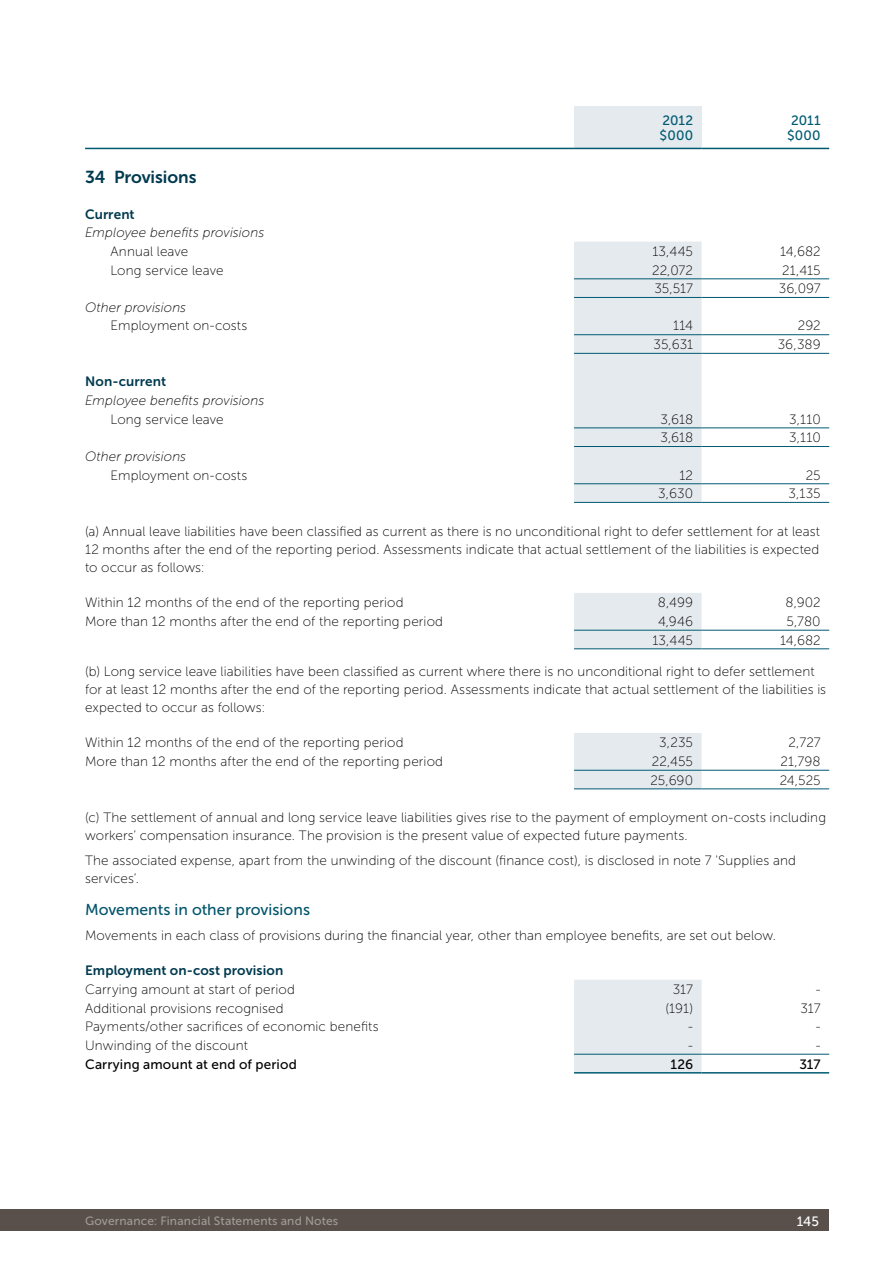
<style>
.page{position:relative;width:893px;height:1263px;background:#fff}
.page>*{position:absolute;margin:0;border:0;box-sizing:border-box;transform-origin:0 0}
.t1{font:17.25px "Museo Sans 700";color:#003a4f}
.t2{font:15.75px "Museo Sans 500";letter-spacing:.005em;color:#00546b}
.t3{font:13.5px/18px "Museo Sans 100";letter-spacing:.01em;color:#000}
.t4{font:italic 13.5px "Museo Sans 100";letter-spacing:.005em;color:#000}
.t5{font:13.5px "Museo Sans 700";letter-spacing:.01em;color:#003a4f}
.t6{font:13.5px "Museo Sans 500";letter-spacing:.01em;color:#000}
.t7{font:13.5px/15px "Museo Sans 500";letter-spacing:.015em;color:#005b72}
.t8{font:13.5px "Museo Sans 500";color:#fff}
.t9{font:12px "Museo Sans 500";letter-spacing:.015em;color:#a09995}
</style>
<div class="page">
<div style="left:0;top:1210px;width:829px;height:21px;background:#59504b"></div>
<div style="left:574px;top:242px;width:128px;height:260px;background:#e5eaee"></div>
<hr style="left:574px;top:297px;width:128px;height:1px;background:#005b72">
<hr style="left:574px;top:502px;width:128px;height:1px;background:#005b72">
<hr style="left:702px;top:502px;width:127px;height:1px;background:#005b72">
<hr style="left:574px;top:446px;width:128px;height:1px;background:#005b72">
<hr style="left:702px;top:446px;width:127px;height:1px;background:#005b72">
<hr style="left:702px;top:297px;width:127px;height:1px;background:#005b72">
<hr style="left:574px;top:353px;width:128px;height:1px;background:#005b72">
<hr style="left:702px;top:353px;width:127px;height:1px;background:#005b72">
<hr style="left:702px;top:278px;width:127px;height:1px;background:#005b72">
<hr style="left:702px;top:334px;width:127px;height:1px;background:#005b72">
<hr style="left:702px;top:427px;width:127px;height:1px;background:#005b72">
<hr style="left:702px;top:483px;width:127px;height:1px;background:#005b72">
<hr style="left:574px;top:278px;width:128px;height:1px;background:#005b72">
<hr style="left:574px;top:334px;width:128px;height:1px;background:#005b72">
<hr style="left:574px;top:427px;width:128px;height:1px;background:#005b72">
<hr style="left:574px;top:483px;width:128px;height:1px;background:#005b72">
<div style="left:574px;top:593px;width:128px;height:55px;background:#e5eaee"></div>
<hr style="left:574px;top:648px;width:128px;height:1px;background:#005b72">
<hr style="left:702px;top:648px;width:127px;height:1px;background:#005b72">
<hr style="left:702px;top:630px;width:127px;height:1px;background:#005b72">
<hr style="left:574px;top:630px;width:128px;height:1px;background:#005b72">
<div style="left:574px;top:733px;width:128px;height:55px;background:#e5eaee"></div>
<hr style="left:574px;top:788px;width:128px;height:1px;background:#005b72">
<hr style="left:702px;top:788px;width:127px;height:1px;background:#005b72">
<hr style="left:702px;top:770px;width:127px;height:1px;background:#005b72">
<hr style="left:574px;top:770px;width:128px;height:1px;background:#005b72">
<div style="left:574px;top:980px;width:128px;height:92px;background:#e5eaee"></div>
<hr style="left:574px;top:1072px;width:128px;height:1px;background:#005b72">
<hr style="left:702px;top:1072px;width:127px;height:1px;background:#005b72">
<hr style="left:702px;top:1054px;width:127px;height:1px;background:#005b72">
<hr style="left:574px;top:1054px;width:128px;height:1px;background:#005b72">
<div style="left:574px;top:106px;width:128px;height:42px;background:#e5eaee"></div>
<hr style="left:85px;top:148px;width:489px;height:1px;background:#005b72">
<hr style="left:574px;top:148px;width:128px;height:1px;background:#005b72">
<hr style="left:702px;top:148px;width:127px;height:1px;background:#005b72">
<p class="t7" style="left:660px;top:113px;width:35px">2012 $000</p>
<p class="t7" style="left:787px;top:113px;width:35px">2011 $000</p>
<p class="t1" style="left:85px;top:167px;width:113px">34 Provisions</p>
<p class="t5" style="left:85px;top:206px;width:51px">Current</p>
<p class="t4" style="left:85px;top:225px;width:181px">Employee benefits provisions</p>
<p class="t3" style="left:111px;top:242px;width:79px">Annual leave</p>
<p class="t3" style="left:652px;top:242px;width:42px">13,445</p>
<p class="t3" style="left:780px;top:242px;width:42px">14,682</p>
<p class="t3" style="left:111px;top:261px;width:114px">Long service leave</p>
<p class="t3" style="left:652px;top:261px;width:43px">22,072</p>
<p class="t3" style="left:782px;top:261px;width:40px">21,415</p>
<p class="t3" style="left:654px;top:280px;width:40px">35,517</p>
<p class="t3" style="left:779px;top:280px;width:43px">36,097</p>
<p class="t4" style="left:85px;top:300px;width:103px">Other provisions</p>
<p class="t3" style="left:111px;top:317px;width:138px">Employment on-costs</p>
<p class="t3" style="left:673px;top:317px;width:21px">114</p>
<p class="t3" style="left:798px;top:317px;width:24px">292</p>
<p class="t3" style="left:653px;top:336px;width:41px">35,631</p>
<p class="t3" style="left:778px;top:336px;width:45px">36,389</p>
<p class="t5" style="left:85px;top:374px;width:83px">Non-current</p>
<p class="t4" style="left:85px;top:393px;width:181px">Employee benefits provisions</p>
<p class="t3" style="left:111px;top:410px;width:114px">Long service leave</p>
<p class="t3" style="left:660px;top:410px;width:34px">3,618</p>
<p class="t3" style="left:789px;top:410px;width:33px">3,110</p>
<p class="t3" style="left:660px;top:429px;width:34px">3,618</p>
<p class="t3" style="left:789px;top:429px;width:33px">3,110</p>
<p class="t4" style="left:85px;top:449px;width:103px">Other provisions</p>
<p class="t3" style="left:111px;top:466px;width:138px">Employment on-costs</p>
<p class="t3" style="left:679px;top:466px;width:15px">12</p>
<p class="t3" style="left:806px;top:466px;width:16px">25</p>
<p class="t3" style="left:658px;top:485px;width:36px">3,630</p>
<p class="t3" style="left:789px;top:485px;width:34px">3,135</p>
<p class="t3" style="left:85px;top:522px;width:736px;text-align:justify">(a) Annual leave liabilities have been classified as current as there is no unconditional right to defer settlement for at least 12 months after the end of the reporting period. Assessments indicate that actual settlement of the liabilities is expected to occur as follows:</p>
<p class="t3" style="left:85px;top:594px;width:320px">Within 12 months of the end of the reporting period</p>
<p class="t3" style="left:658px;top:594px;width:37px">8,499</p>
<p class="t3" style="left:785px;top:594px;width:37px">8,902</p>
<p class="t3" style="left:85px;top:612px;width:360px">More than 12 months after the end of the reporting period</p>
<p class="t3" style="left:658px;top:612px;width:37px">4,946</p>
<p class="t3" style="left:786px;top:612px;width:36px">5,780</p>
<p class="t3" style="left:652px;top:631px;width:42px">13,445</p>
<p class="t3" style="left:780px;top:631px;width:42px">14,682</p>
<p class="t3" style="left:85px;top:662px;width:743px">(b) Long service leave liabilities have been classified as current where there is no unconditional right to defer settlement for at least 12 months after the end of the reporting period. Assessments indicate that actual settlement of the liabilities is expected to occur as follows:</p>
<p class="t3" style="left:85px;top:734px;width:320px">Within 12 months of the end of the reporting period</p>
<p class="t3" style="left:659px;top:734px;width:35px">3,235</p>
<p class="t3" style="left:789px;top:734px;width:34px">2,727</p>
<p class="t3" style="left:85px;top:752px;width:360px">More than 12 months after the end of the reporting period</p>
<p class="t3" style="left:652px;top:752px;width:43px">22,455</p>
<p class="t3" style="left:780px;top:752px;width:42px">21,798</p>
<p class="t3" style="left:650px;top:771px;width:44px">25,690</p>
<p class="t3" style="left:780px;top:771px;width:42px">24,525</p>
<p class="t3" style="left:85px;top:809px;width:743px">(c) The settlement of annual and long service leave liabilities gives rise to the payment of employment on-costs including workers’ compensation insurance. The provision is the present value of expected future payments.</p>
<p class="t3" style="left:85px;top:851px;width:712px">The associated expense, apart from the unwinding of the discount (finance cost), is disclosed in note 7 'Supplies and services’.</p>
<p class="t2" style="left:85px;top:901px;width:227px">Movements in other provisions</p>
<p class="t3" style="left:85px;top:926px;width:690px">Movements in each class of provisions during the financial year, other than employee benefits, are set out below.</p>
<p class="t5" style="left:85px;top:963px;width:200px">Employment on-cost provision</p>
<p class="t3" style="left:85px;top:980px;width:211px">Carrying amount at start of period</p>
<p class="t3" style="left:673px;top:980px;width:22px">317</p>
<p class="t3" style="left:816px;top:980px;width:6px">-</p>
<p class="t3" style="left:85px;top:999px;width:200px">Additional provisions recognised</p>
<p class="t3" style="left:665px;top:999px;width:29px">(191)</p>
<p class="t3" style="left:800px;top:999px;width:22px">317</p>
<p class="t3" style="left:85px;top:1018px;width:295px">Payments/other sacrifices of economic benefits</p>
<p class="t3" style="left:688px;top:1018px;width:6px">-</p>
<p class="t3" style="left:816px;top:1018px;width:6px">-</p>
<p class="t3" style="left:85px;top:1036px;width:164px">Unwinding of the discount</p>
<p class="t3" style="left:688px;top:1036px;width:6px">-</p>
<p class="t3" style="left:816px;top:1036px;width:6px">-</p>
<p class="t6" style="left:85px;top:1056px;width:213px">Carrying amount at end of period</p>
<p class="t6" style="left:671px;top:1056px;width:24px">126</p>
<p class="t6" style="left:799px;top:1056px;width:23px">317</p>
<p class="t9" style="left:85px;top:1214px;width:255px">Governance: Financial Statements and Notes</p>
<p class="t8" style="left:797px;top:1213px;width:24px">145</p>
</div>
